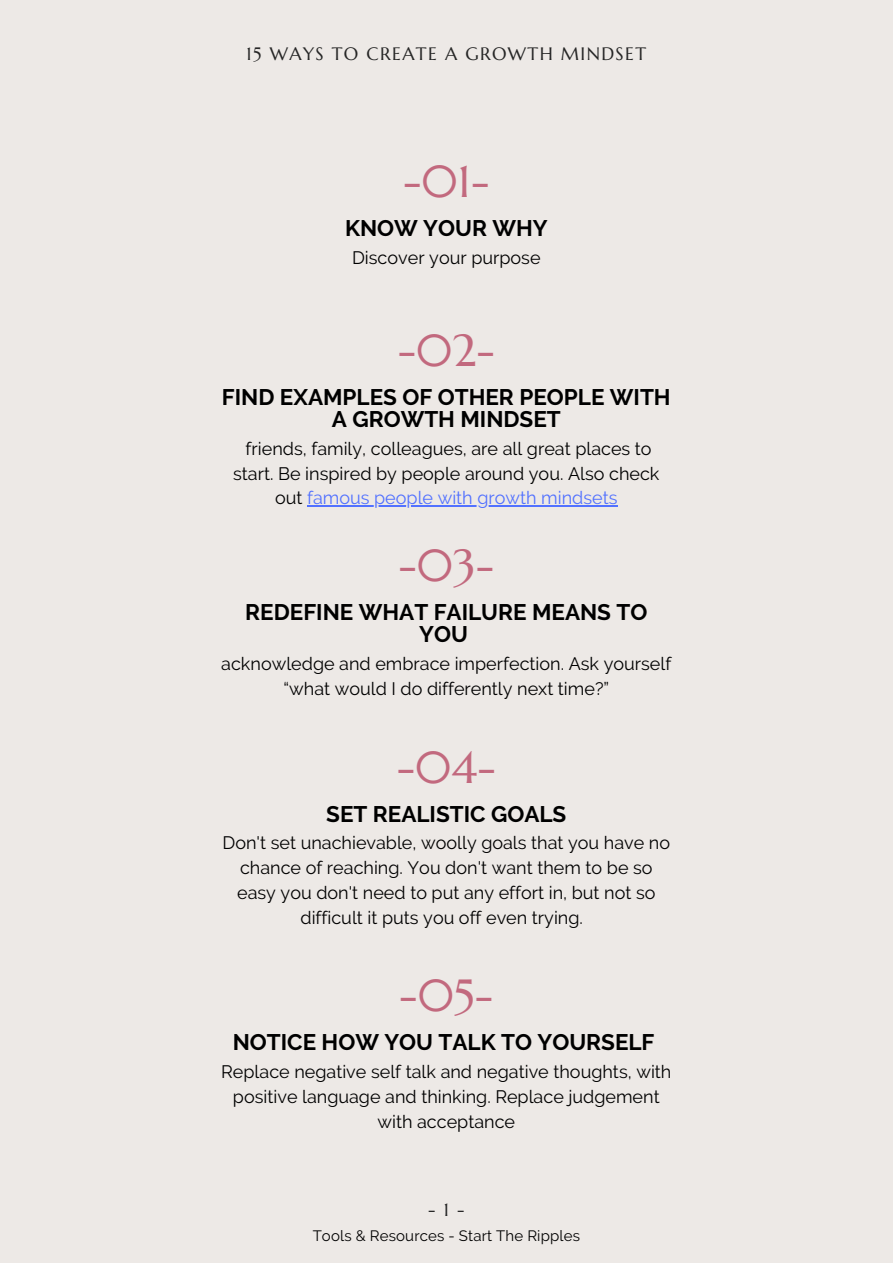
<style>
.page{position:relative;width:893px;height:1264px;background:#fff}
.page>*{position:absolute;margin:0;border:0;box-sizing:border-box;transform-origin:0 0}
.t1{font:45px "Marcellus";color:#c2697e}
.t2{font:700 22.5px/22.5px "Raleway";color:#000;text-align:center}
.t3{font:18px/24.8px "Raleway";color:#000;text-align:center}
.t4{font:18px "Marcellus";letter-spacing:.075em;color:#262626}
.t5{font:15px "Raleway";letter-spacing:.01em;color:#000}
.s1{color:#5271ff}
</style>
<div class="page">
<div style="left:0;top:0;width:892px;height:1262px;background:#ede9e6"></div>
<hr style="left:307px;top:505px;width:310px;height:1px;background:#5271ff">
<p class="t4" style="left:246px;top:43px;width:401px">15 WAYS TO CREATE A GROWTH MINDSET</p>
<h1 class="t1" style="left:403px;top:153px;width:88px">-01-</h1>
<p class="t2" style="left:345px;top:217px;width:204px">KNOW YOUR WHY</p>
<p class="t3" style="left:352px;top:246px;width:190px">Discover your purpose</p>
<h1 class="t1" style="left:398px;top:322px;width:99px">-02-</h1>
<p class="t2" style="left:222px;top:385px;width:450px">FIND EXAMPLES OF OTHER PEOPLE WITH<br>A GROWTH MINDSET</p>
<p class="t3" style="left:233px;top:436px;width:428px">friends, family, colleagues, are all great places to start. Be inspired by people around you. Also check out <span class="s1">famous people with growth mindsets</span></p>
<h1 class="t1" style="left:398px;top:537px;width:97px">-03-</h1>
<p class="t2" style="left:245px;top:600px;width:403px">REDEFINE WHAT FAILURE MEANS TO<br>YOU</p>
<p class="t3" style="left:221px;top:651px;width:451px">acknowledge and embrace imperfection. Ask yourself “what would I do differently next time?”</p>
<h1 class="t1" style="left:397px;top:738px;width:100px">-04-</h1>
<p class="t2" style="left:326px;top:802px;width:241px">SET REALISTIC GOALS</p>
<p class="t3" style="left:222px;top:830px;width:449px">Don't set unachievable, woolly goals that you have no chance of reaching. You don't want them to be so easy you don't need to put any effort in, but not so difficult it puts you off even trying.</p>
<h1 class="t1" style="left:399px;top:967px;width:96px">-05-</h1>
<p class="t2" style="left:233px;top:1030px;width:423px">NOTICE HOW YOU TALK TO YOURSELF</p>
<p class="t3" style="left:221px;top:1059px;width:451px">Replace negative self talk and negative thoughts, with positive language and thinking. Replace judgement with acceptance</p>
<p class="t4" style="left:428px;top:1197px;width:38px">-1-</p>
<p class="t5" style="left:313px;top:1227px;width:269px">Tools &amp; Resources - Start The Ripples</p>
</div>
